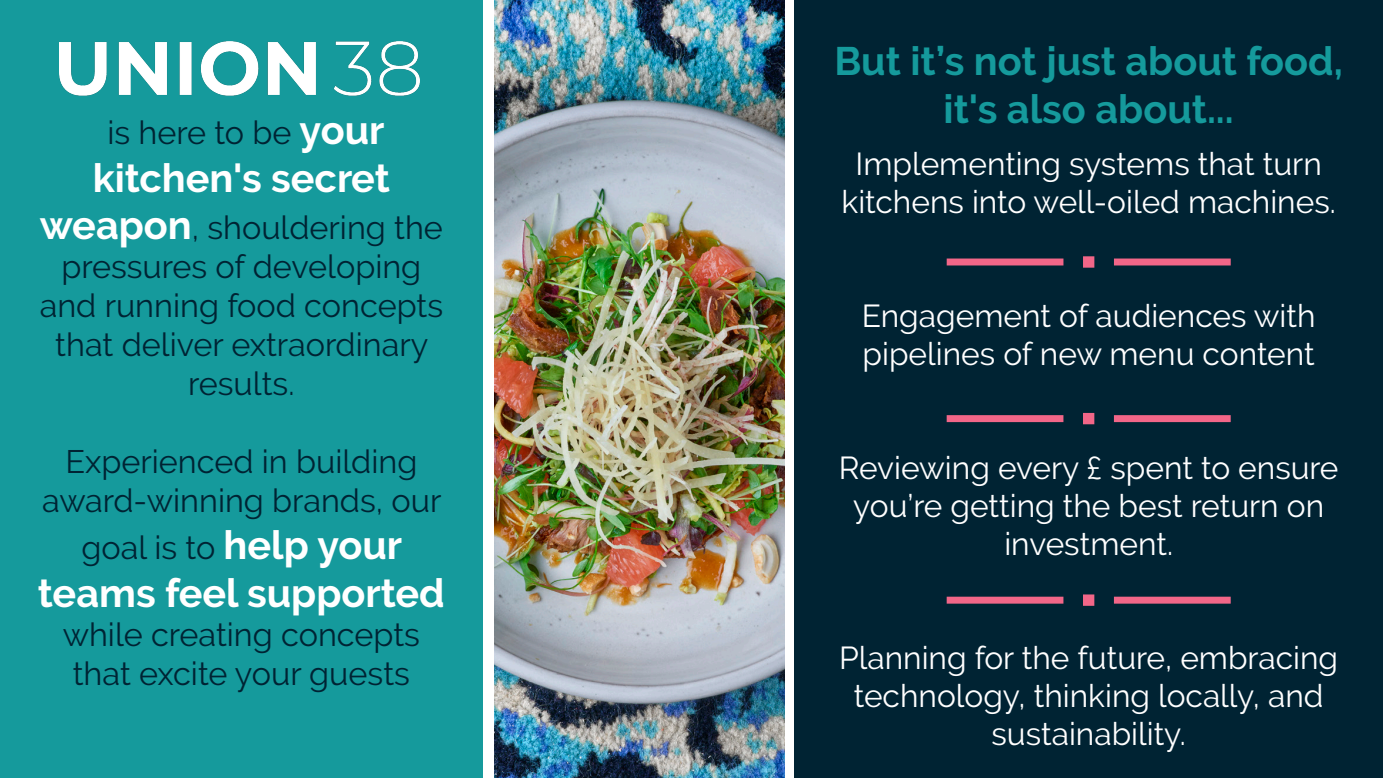
<style>
.page{position:relative;width:1383px;height:778px;background:#fff}
.page>*{position:absolute;margin:0;border:0;box-sizing:border-box;transform-origin:0 0}
.t1{font:700 39.6px/47.4px "Raleway";color:#159a9c;text-align:center}
.t2{font:700 39.6px "Raleway";color:#fff}
.t3{font:32.4px/39px "Raleway";color:#002333;text-align:center}
.t4{font:31.8px/38.1px "Raleway";color:#fff;text-align:center}
.s1{font-weight:700;font-size:39.6px;color:#fff}
</style>
<div class="page">
<div style="left:0;top:0;width:1382px;height:778px;background:#002333"></div>
<div style="left:483px;top:0;width:310px;height:778px;background:#fff"></div>
<img style="left:494px;top:0;width:290px;height:778px">
<div style="left:0;top:0;width:483px;height:778px;background:#159a9c"></div>
<img style="left:59px;top:41px;width:360px;height:55px">
<div style="left:1083px;top:256px;width:11px;height:12px;border:7px solid #f26688"></div>
<div style="left:1113px;top:258px;width:117px;height:7px;background:#f26688"></div>
<div style="left:946px;top:258px;width:117px;height:7px;background:#f26688"></div>
<div style="left:1083px;top:413px;width:11px;height:11px;border:7px solid #f26688"></div>
<div style="left:1113px;top:415px;width:117px;height:7px;background:#f26688"></div>
<div style="left:946px;top:415px;width:117px;height:7px;background:#f26688"></div>
<div style="left:1083px;top:594px;width:11px;height:12px;border:7px solid #f26688"></div>
<div style="left:1113px;top:596px;width:117px;height:7px;background:#f26688"></div>
<div style="left:946px;top:596px;width:117px;height:7px;background:#f26688"></div>
<p class="t3" style="left:107px;top:113px;width:278px">is here to be <span class="s1">your</span></p>
<p class="t2" style="left:93px;top:155px;width:299px">kitchen's secret</p>
<p class="t3" style="left:40px;top:208px;width:405px"><span class="s1">weapon</span>, shouldering the pressures of developing and running food concepts that deliver extraordinary results.</p>
<p class="t3" style="left:42px;top:442px;width:401px">Experienced in building award-winning brands, our</p>
<p class="t3" style="left:81px;top:528px;width:322px">goal is to <span class="s1">help your</span></p>
<p class="t2" style="left:38px;top:570px;width:408px">teams feel supported</p>
<p class="t3" style="left:63px;top:614px;width:359px">while creating concepts that excite your guests</p>
<p class="t1" style="left:834px;top:38px;width:510px">But it’s not just about food, it's also about...</p>
<p class="t4" style="left:841px;top:145px;width:495px">Implementing systems that turn kitchens into well-oiled machines.</p>
<p class="t4" style="left:861px;top:297px;width:455px;text-align:left">Engagement of audiences with pipelines of new menu content</p>
<p class="t4" style="left:838px;top:449px;width:501px">Reviewing every £ spent to ensure you’re getting the best return on investment.</p>
<p class="t4" style="left:839px;top:639px;width:500px">Planning for the future, embracing technology, thinking locally, and sustainability.</p>
</div>
